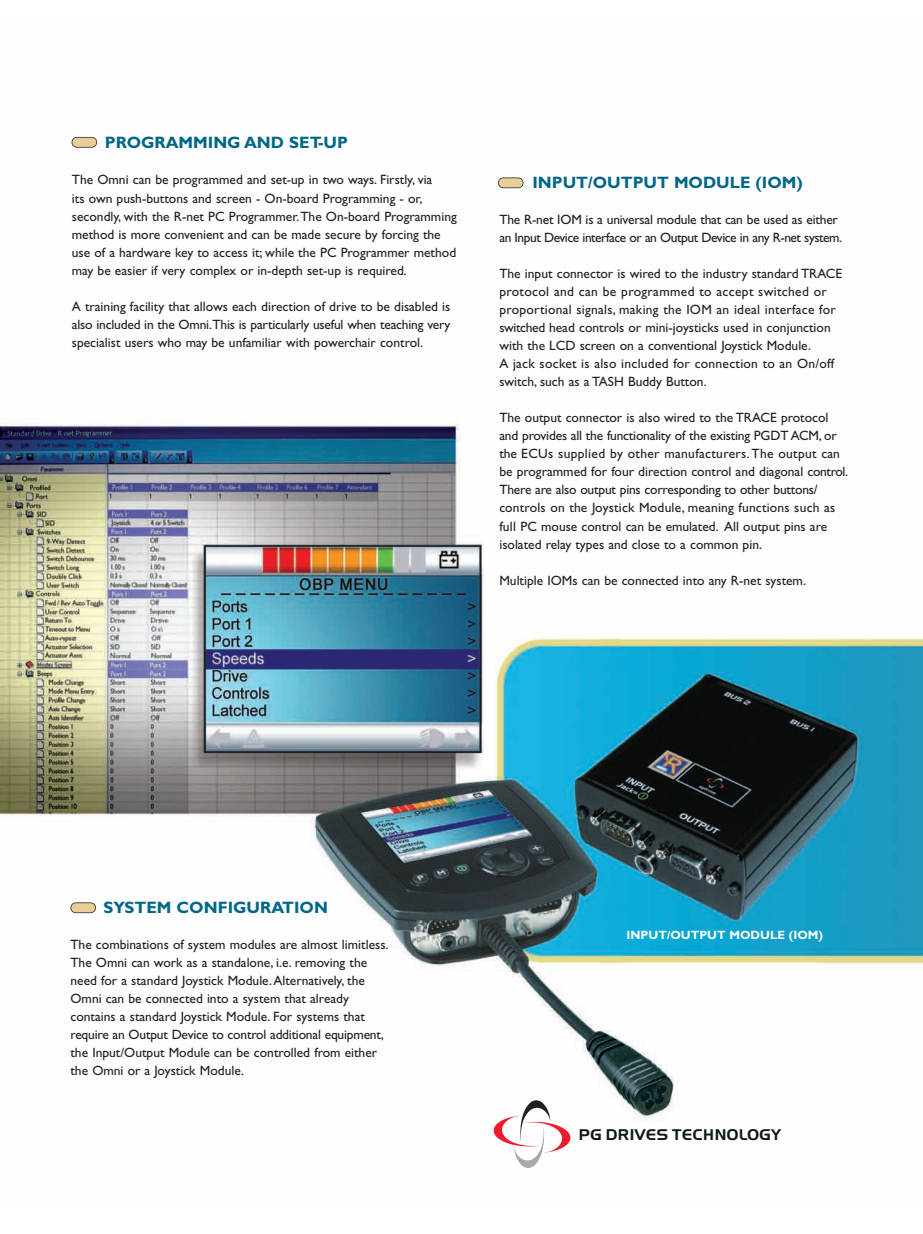
<style>
.page{position:relative;width:923px;height:1234px;background:#fff}
.page>*{position:absolute;margin:0;border:0;box-sizing:border-box;transform-origin:0 0}
.t1{font:700 16.5px "Gill Sans";color:#006687}
.t2{font:15px "Handel Gothic BT";letter-spacing:.04em;color:#0e1916}
.t3{font:13.5px/18px "Gill Sans";color:#231f20}
.t4{font:13.5px/18px "Gill Sans";letter-spacing:-.035em;color:#231f20}
.t5{font:700 12px "Gill Sans";color:#fff}
</style>
<div class="page">
<img style="left:0;top:136px;width:922px;height:1032px">
<svg style="left:493px;top:1099px;width:77px;height:68px"></svg>
<svg style="left:498px;top:178px;width:25px;height:10px"></svg>
<div style="left:498px;top:177px;width:25px;height:11px;border:2px solid #231f20;border-radius:5px"></div>
<div style="left:72px;top:137px;width:25px;height:10px;background:#e8ce97;border-radius:5px"></div>
<div style="left:72px;top:137px;width:25px;height:11px;border:2px solid #231f20;border-radius:5px"></div>
<div style="left:71px;top:902px;width:25px;height:10px;background:#e8ce97;border-radius:5px"></div>
<div style="left:70px;top:902px;width:26px;height:10px;border:2px solid #231f20;border-radius:5px"></div>
<p class="t1" style="left:105px;top:137px;width:244px">PROGRAMMING AND SET-UP</p>
<p class="t3" style="left:72px;top:172px;width:386px">The Omni can be programmed and set-up in two ways. Firstly, via<br>its own push-buttons and screen - On-board Programming - or, secondly, with the R-net PC Programmer.The On-board Programming method is more convenient and can be made secure by forcing the use of a hardware key to access it; while the PC Programmer method may be easier if very complex or in-depth set-up is required.</p>
<p class="t3" style="left:72px;top:298px;width:380px;text-align:justify">A training facility that allows each direction of drive to be disabled is also included in the Omni.This is particularly useful when teaching very specialist users who may be unfamiliar with powerchair control.</p>
<p class="t1" style="left:532px;top:176px;width:272px">INPUT/OUTPUT MODULE (IOM)</p>
<p class="t4" style="left:499px;top:212px;width:344px">The R-net IOM is a universal module that can be used as either an Input Device interface or an Output Device in any R-net system.</p>
<p class="t3" style="left:499px;top:266px;width:344px">The input connector is wired to the industry standard TRACE protocol and can be programmed to accept switched or proportional signals, making the IOM an ideal interface for switched head controls or mini-joysticks used in conjunction with the LCD screen on a conventional Joystick Module.<br>A jack socket is also included for connection to an On/off switch, such as a TASH Buddy Button.</p>
<p class="t3" style="left:499px;top:410px;width:350px">The output connector is also wired to the TRACE protocol and provides all the functionality of the existing PGDT ACM, or the ECUs supplied by other manufacturers.The output can be programmed for four direction control and diagonal control.<br>There are also output pins corresponding to other buttons/ controls on the Joystick Module, meaning functions such as full PC mouse control can be emulated. All output pins are isolated relay types and close to a common pin.</p>
<p class="t3" style="left:499px;top:572px;width:308px">Multiple IOMs can be connected into any R-net system.</p>
<p class="t1" style="left:103px;top:901px;width:226px">SYSTEM CONFIGURATION</p>
<p class="t3" style="left:70px;top:936px;width:319px">The combinations of system modules are almost limitless.<br>The Omni can work as a standalone, i.e. removing the need for a standard Joystick Module.Alternatively, the Omni can be connected into a system that already contains a standard Joystick Module. For systems that require an Output Device to control additional equipment, the Input/Output Module can be controlled from either the Omni or a Joystick Module.</p>
<p class="t5" style="left:626px;top:930px;width:198px">INPUT/OUTPUT MODULE (IOM)</p>
<p class="t2" style="left:578px;top:1128px;width:204px">PG DRIVES TECHNOLOGY</p>
</div>
